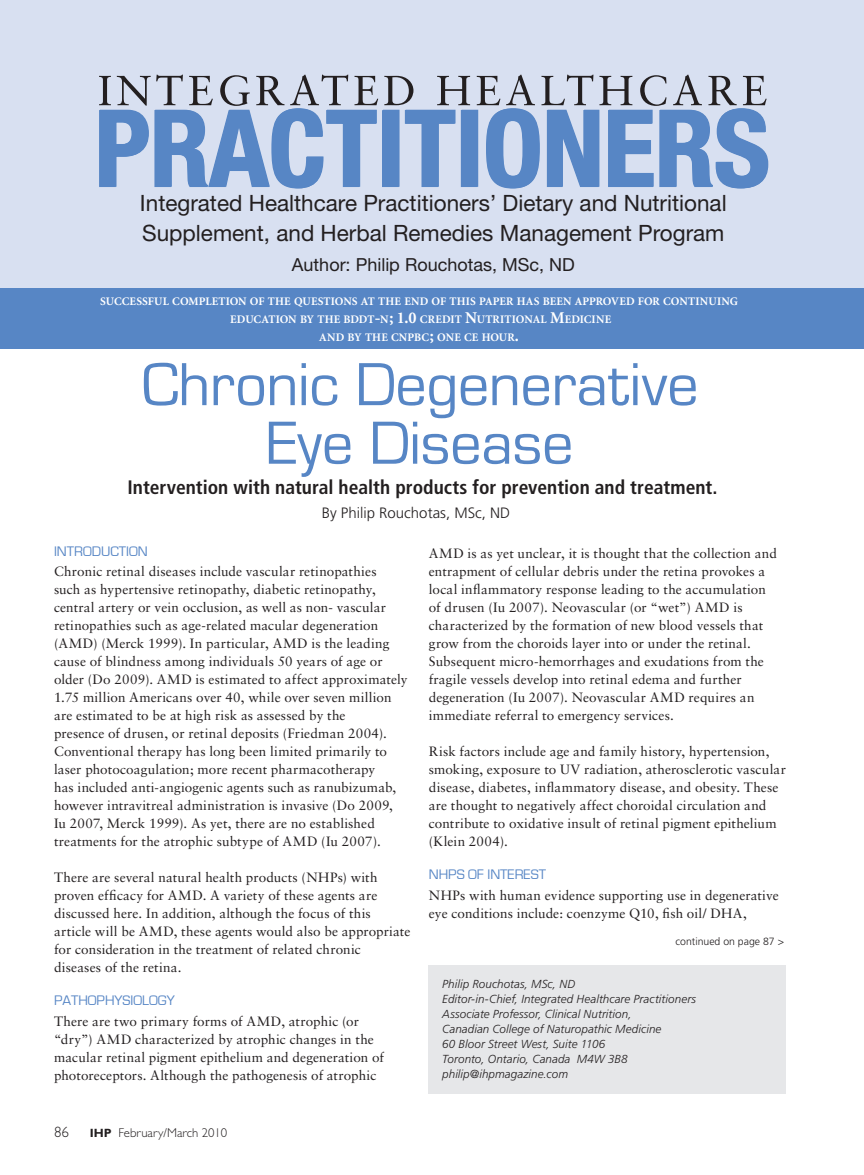
<style>
.page{position:relative;width:864px;height:1175px;background:#fff}
.page>*{position:absolute;margin:0;border:0;box-sizing:border-box;transform-origin:0 0}
.t1{font:63px/58.5px "Eurostile";letter-spacing:-.01em;color:#5786c5;text-align:center}
.t2{font:22.5px/30px "Helvetica Neue";color:#231f20}
.t3{font:700 condensed 19.5px "Frutiger";color:#231f20}
.t4{font:18px "Helvetica Neue";color:#231f20}
.t5{font:300 15px "Frutiger";color:#231f20}
.t6{font:300 15px "Gill Sans";color:#231f20}
.t7{font:14.25px "Eurostile";color:#5786c5}
.t8{font:13.5px/18px "Sabon";letter-spacing:.01em;color:#231f20}
.t9{font:300 12.75px "Gill Sans";color:#231f20}
.t10{font:italic 300 11.7px/15px "Frutiger";letter-spacing:.01em;color:#231f20}
.t11{font:700 11.55px/18px "Minion";letter-spacing:.01em;color:#fff;text-align:center}
.t12{font:300 10.5px "Frutiger";color:#231f20}
.s1{font-size:16.5px}
.s2{font-weight:700;font-size:12px}
</style>
<div class="page">
<div style="left:0;top:0;width:863px;height:297px;background:#d8e0f1"></div>
<div style="left:0;top:288px;width:863px;height:61px;background:#5786c5"></div>
<div style="left:382px;top:110px;width:17px;height:77px;border:1px solid #5786c5"></div>
<div style="left:383px;top:110px;width:17px;height:77px;border:1px solid #5786c5"></div>
<div style="left:462px;top:110px;width:16px;height:76px;background:#5786c5"></div>
<svg style="left:99px;top:75px;width:279px;height:114px"></svg>
<svg style="left:384px;top:76px;width:86px;height:111px"></svg>
<svg style="left:477px;top:75px;width:292px;height:114px"></svg>
<div style="left:429px;top:965px;width:357px;height:129px;background:#e6e7e9"></div>
<h2 class="t2" style="left:140px;top:188px;width:588px">Integrated Healthcare Practitioners’ Dietary and Nutritional<br>Supplement, and Herbal Remedies Management Program</h2>
<h3 class="t4" style="left:292px;top:254px;width:284px">Author: Philip Rouchotas, MSc, ND</h3>
<p class="t11" style="left:100px;top:293px;width:639px">SUCCESSFUL COMPLETION OF THE QUESTIONS AT THE END OF THIS PAPER HAS BEEN APPROVED FOR CONTINUING<br>EDUCATION BY THE BDDT<span class="s1">-</span>N<span class="s1">; 1.0</span> CREDIT <span class="s1">N</span>UTRITIONAL <span class="s1">M</span>EDICINE<br>AND BY THE CNPBC<span class="s1">;</span> ONE CE HOUR<span class="s1">.</span></p>
<h1 class="t1" style="left:142px;top:357px;width:559px">Chronic Degenerative<br>Eye Disease</h1>
<h3 class="t3" style="left:127px;top:476px;width:592px">Intervention with natural health products for prevention and treatment.</h3>
<p class="t5" style="left:322px;top:504px;width:190px">By Philip Rouchotas, MSc, ND</p>
<p class="t7" style="left:54px;top:544px;width:95px">INTRODUCTION</p>
<p class="t8" style="left:54px;top:562px;width:355px">Chronic retinal diseases include vascular retinopathies<br>such as hypertensive retinopathy, diabetic retinopathy, central artery or vein occlusion, as well as non- vascular retinopathies such as age-related macular degeneration (AMD) (Merck 1999). In particular, AMD is the leading cause of blindness among individuals 50 years of age or older (Do 2009). AMD is estimated to affect approximately 1.75 million Americans over 40, while over seven million are estimated to be at high risk as assessed by the<br>presence of drusen, or retinal deposits (Friedman 2004).<br>Conventional therapy has long been limited primarily to laser photocoagulation; more recent pharmacotherapy<br>has included anti-angiogenic agents such as ranubizumab, however intravitreal administration is invasive (Do 2009, Iu 2007, Merck 1999). As yet, there are no established treatments for the atrophic subtype of AMD (Iu 2007).</p>
<p class="t8" style="left:54px;top:868px;width:358px">There are several natural health products (NHPs) with proven efficacy for AMD. A variety of these agents are discussed here. In addition, although the focus of this article will be AMD, these agents would also be appropriate for consideration in the treatment of related chronic diseases of the retina.</p>
<p class="t7" style="left:54px;top:994px;width:122px">PATHOPHYSIOLOGY</p>
<p class="t8" style="left:54px;top:1012px;width:332px">There are two primary forms of AMD, atrophic (or “dry”) AMD characterized by atrophic changes in the macular retinal pigment epithelium and degeneration of photoreceptors. Although the pathogenesis of atrophic</p>
<p class="t6" style="left:54px;top:1123px;width:16px">86</p>
<p class="t9" style="left:90px;top:1125px;width:139px"><span class="s2">IHP</span> February/March 2010</p>
<p class="t8" style="left:429px;top:544px;width:350px">AMD is as yet unclear, it is thought that the collection and entrapment of cellular debris under the retina provokes a local inflammatory response leading to the accumulation of drusen (Iu 2007). Neovascular (or “wet”) AMD is characterized by the formation of new blood vessels that grow from the choroids layer into or under the retinal.<br>Subsequent micro-hemorrhages and exudations from the fragile vessels develop into retinal edema and further degeneration (Iu 2007). Neovascular AMD requires an immediate referral to emergency services.</p>
<p class="t8" style="left:429px;top:742px;width:359px">Risk factors include age and family history, hypertension, smoking, exposure to UV radiation, atherosclerotic vascular disease, diabetes, inflammatory disease, and obesity. These are thought to negatively affect choroidal circulation and contribute to oxidative insult of retinal pigment epithelium (Klein 2004).</p>
<p class="t7" style="left:429px;top:868px;width:119px">NHPS OF INTEREST</p>
<p class="t8" style="left:429px;top:886px;width:351px">NHPs with human evidence supporting use in degenerative eye conditions include: coenzyme Q10, fish oil/ DHA,</p>
<p class="t12" style="left:676px;top:935px;width:110px">continued on page 87 &gt;</p>
<p class="t10" style="left:442px;top:976px;width:255px">Philip Rouchotas, MSc, ND<br>Editor-in-Chief, Integrated Healthcare Practitioners Associate Professor, Clinical Nutrition,<br>Canadian College of Naturopathic Medicine<br>60 Bloor Street West, Suite 1106<br>Toronto, Ontario, Canada M4W 3B8 philip@ihpmagazine.com</p>
</div>
